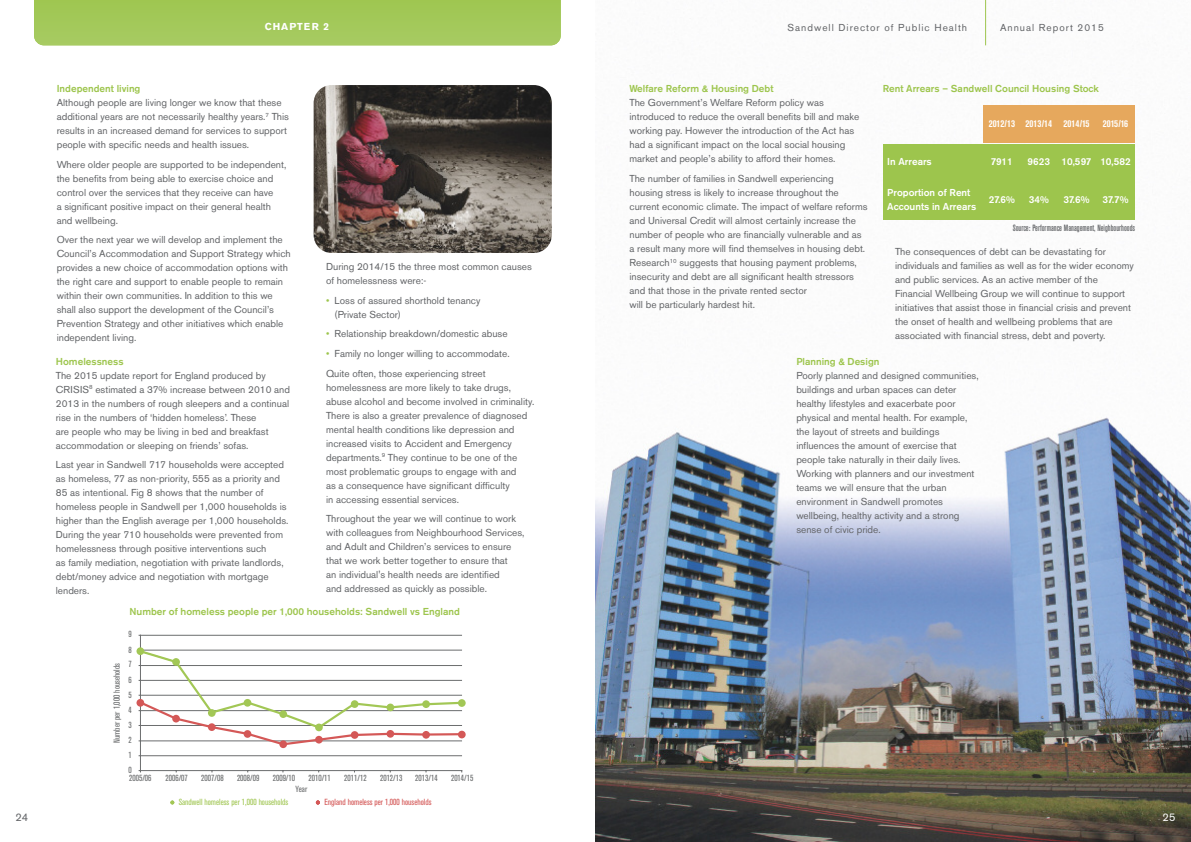
<style>
.page{position:relative;width:1191px;height:842px;background:#fff}
.page>*{position:absolute;margin:0;border:0;box-sizing:border-box;transform-origin:0 0}
.t1{font:11px "Akzidenz Grotesk BE";color:#626467}
.t2{font:11px "Akzidenz Grotesk BE";color:#fff}
.t3{font:10px/14px "Akzidenz Grotesk BE";color:#626467}
.t4{font:500 10px "Akzidenz Grotesk BE";color:#9dc54d}
.t5{font:500 10px/14px "Akzidenz Grotesk BE";color:#fff}
.t6{font:10px "Akzidenz Grotesk BE";letter-spacing:.1em;color:#626467}
.t7{font:700 condensed 10px "Akzidenz Grotesk BE";color:#fff}
.t8{font:700 10px "Akzidenz Grotesk BE";letter-spacing:.1em;color:#fff}
.t9{font:500 condensed 9px "Akzidenz Grotesk BE";color:#626467}
.t10{font:condensed 8.8px "Akzidenz Grotesk BE";color:#6b6d6e}
.t11{font:condensed 8.8px "Akzidenz Grotesk BE";color:#a2c755}
.t12{font:condensed 8.8px "Akzidenz Grotesk BE";color:#d45857}
.s1{color:#9dc54d}
</style>
<div class="page">
<img style="left:595px;top:0;width:596px;height:842px">
<div style="left:34px;top:0;width:527px;height:45px;background:#a3c959"></div>
<hr style="left:985px;top:0;width:1px;height:45px;background:#9dc54d">
<img style="left:314px;top:85px;width:238px;height:168px;border-radius:18px">
<hr style="left:140px;top:755px;width:322px;height:1px;background:#6b6d6e">
<hr style="left:140px;top:635px;width:322px;height:1px;background:#6b6d6e">
<hr style="left:140px;top:635px;width:1px;height:135px;background:#6b6d6e">
<hr style="left:140px;top:770px;width:322px;height:1px;background:#6b6d6e">
<svg style="left:170px;top:801px;width:4px;height:3px"></svg>
<svg style="left:316px;top:800px;width:4px;height:4px"></svg>
<svg style="left:136px;top:647px;width:330px;height:101px"></svg>
<div style="left:983px;top:105px;width:37px;height:38px;background:#e6a85d"></div>
<div style="left:1021px;top:105px;width:35px;height:38px;background:#e6a85d"></div>
<div style="left:1057px;top:105px;width:39px;height:38px;background:#e6a85d"></div>
<div style="left:1096px;top:105px;width:38px;height:38px;background:#e6a85d"></div>
<div style="left:883px;top:144px;width:99px;height:37px;background:#9dc54d"></div>
<div style="left:983px;top:144px;width:37px;height:37px;background:#9dc54d"></div>
<div style="left:1021px;top:144px;width:35px;height:37px;background:#9dc54d"></div>
<div style="left:1057px;top:144px;width:39px;height:37px;background:#9dc54d"></div>
<div style="left:1096px;top:144px;width:38px;height:37px;background:#9dc54d"></div>
<div style="left:883px;top:182px;width:99px;height:38px;background:#9dc54d"></div>
<div style="left:983px;top:182px;width:37px;height:38px;background:#9dc54d"></div>
<div style="left:1021px;top:182px;width:35px;height:38px;background:#9dc54d"></div>
<div style="left:1057px;top:182px;width:39px;height:38px;background:#9dc54d"></div>
<div style="left:1096px;top:182px;width:38px;height:38px;background:#9dc54d"></div>
<p class="t8" style="left:265px;top:23px;width:66px">CHAPTER 2</p>
<p class="t4" style="left:57px;top:85px;width:85px">Independent living</p>
<p class="t3" style="left:57px;top:97px;width:234px">Although people are living longer we know that these additional years are not necessarily healthy years.<sup>7</sup> This results in an increased demand for services to support people with specific needs and health issues.</p>
<p class="t3" style="left:57px;top:158px;width:231px">Where older people are supported to be independent, the benefits from being able to exercise choice and control over the services that they receive can have<br>a significant positive impact on their general health and wellbeing.</p>
<p class="t3" style="left:57px;top:234px;width:235px">Over the next year we will develop and implement the Council’s Accommodation and Support Strategy which provides a new choice of accommodation options with the right care and support to enable people to remain within their own communities. In addition to this we shall also support the development of the Council’s Prevention Strategy and other initiatives which enable independent living.</p>
<p class="t4" style="left:56px;top:357px;width:69px">Homelessness</p>
<p class="t3" style="left:56px;top:369px;width:236px">The 2015 update report for England produced by CRISIS<sup>8</sup> estimated a 37% increase between 2010 and 2013 in the numbers of rough sleepers and a continual rise in the numbers of ‘hidden homeless’. These<br>are people who may be living in bed and breakfast accommodation or sleeping on friends’ sofas.</p>
<p class="t3" style="left:56px;top:459px;width:234px">Last year in Sandwell 717 households were accepted as homeless, 77 as non-priority, 555 as a priority and 85 as intentional. Fig 8 shows that the number of homeless people in Sandwell per 1,000 households is higher than the English average per 1,000 households.<br>During the year 710 households were prevented from homelessness through positive interventions such<br>as family mediation, negotiation with private landlords, debt/money advice and negotiation with mortgage lenders.</p>
<p class="t3" style="left:326px;top:261px;width:207px">During 2014/15 the three most common causes of homelessness were:-</p>
<p class="t3" style="left:334px;top:294px;width:147px;text-indent:-9px"><span class="s1">•</span> Loss of assured shorthold tenancy (Private Sector)</p>
<p class="t3" style="left:326px;top:328px;width:183px"><span class="s1">•</span> Relationship breakdown/domestic abuse</p>
<p class="t3" style="left:326px;top:345px;width:185px;line-height:19.7px"><span class="s1">•</span> Family no longer willing to accommodate.<br>Quite often, those experiencing street</p>
<p class="t3" style="left:326px;top:381px;width:210px">homelessness are more likely to take drugs, abuse alcohol and become involved in criminality.<br>There is also a greater prevalence of diagnosed mental health conditions like depression and increased visits to Accident and Emergency departments.<sup>9</sup> They continue to be one of the most problematic groups to engage with and<br>as a consequence have significant difficulty<br>in accessing essential services.</p>
<p class="t3" style="left:326px;top:513px;width:200px">Throughout the year we will continue to work with colleagues from Neighbourhood Services, and Adult and Children’s services to ensure that we work better together to ensure that<br>an individual's health needs are identified<br>and addressed as quickly as possible.</p>
<p class="t4" style="left:129px;top:608px;width:332px">Number of homeless people per 1,000 households: Sandwell vs England</p>
<p class="t10" style="left:129px;top:631px;width:5px">9</p>
<p class="t10" style="left:129px;top:646px;width:5px">8</p>
<p class="t10" style="left:129px;top:661px;width:5px">7</p>
<p class="t10" style="left:114px;top:743px;width:81px;rotate:-90deg">Number per 1,000 households</p>
<p class="t10" style="left:129px;top:677px;width:5px">6</p>
<p class="t10" style="left:129px;top:691px;width:5px">5</p>
<p class="t10" style="left:129px;top:706px;width:5px">4</p>
<p class="t10" style="left:129px;top:722px;width:5px">3</p>
<p class="t10" style="left:129px;top:737px;width:5px">2</p>
<p class="t10" style="left:129px;top:752px;width:5px">1</p>
<p class="t10" style="left:129px;top:767px;width:5px">0</p>
<p class="t10" style="left:129px;top:774px;width:24px">2005/06</p>
<p class="t10" style="left:165px;top:774px;width:24px">2006/07</p>
<p class="t10" style="left:201px;top:774px;width:24px">2007/08</p>
<p class="t10" style="left:237px;top:774px;width:24px">2008/09</p>
<p class="t10" style="left:273px;top:774px;width:24px">2009/10</p>
<p class="t10" style="left:308px;top:774px;width:24px">2010/11</p>
<p class="t10" style="left:344px;top:774px;width:24px">2011/12</p>
<p class="t10" style="left:380px;top:774px;width:24px">2012/13</p>
<p class="t10" style="left:415px;top:774px;width:24px">2013/14</p>
<p class="t10" style="left:451px;top:774px;width:24px">2014/15</p>
<p class="t11" style="left:179px;top:799px;width:111px">Sandwell homeless per 1,000 households</p>
<p class="t12" style="left:324px;top:799px;width:108px">England homeless per 1,000 households</p>
<p class="t10" style="left:295px;top:786px;width:13px">Year</p>
<p class="t6" style="left:787px;top:24px;width:181px">Sandwell Director of Public Health</p>
<p class="t6" style="left:1000px;top:24px;width:105px">Annual Report 2015</p>
<p class="t4" style="left:629px;top:85px;width:145px">Welfare Reform &amp; Housing Debt</p>
<p class="t3" style="left:629px;top:97px;width:231px">The Government’s Welfare Reform policy was introduced to reduce the overall benefits bill and make working pay. However the introduction of the Act has had a significant impact on the local social housing market and people’s ability to afford their homes.</p>
<p class="t3" style="left:629px;top:172px;width:240px">The number of families in Sandwell experiencing housing stress is likely to increase throughout the current economic climate. The impact of welfare reforms and Universal Credit will almost certainly increase the number of people who are financially vulnerable and as a result many more will find themselves in housing debt.<br>Research<sup>10</sup> suggests that housing payment problems, insecurity and debt are all significant health stressors and that those in the private rented sector<br>will be particularly hardest hit.</p>
<p class="t4" style="left:882px;top:85px;width:218px">Rent Arrears – Sandwell Council Housing Stock</p>
<p class="t7" style="left:988px;top:120px;width:102px">2012/13 2013/14 2014/15</p>
<p class="t7" style="left:1102px;top:120px;width:27px">2015/16</p>
<p class="t5" style="left:887px;top:155px;width:46px">In Arrears</p>
<p class="t5" style="left:990px;top:155px;width:24px">7911</p>
<p class="t5" style="left:1027px;top:155px;width:105px">9623 10,597 10,582</p>
<p class="t5" style="left:887px;top:186px;width:90px">Proportion of Rent<br>Accounts in Arrears</p>
<p class="t5" style="left:988px;top:193px;width:28px">27.6%</p>
<p class="t5" style="left:1028px;top:193px;width:22px">34%</p>
<p class="t5" style="left:1063px;top:193px;width:27px">37.6%</p>
<p class="t5" style="left:1102px;top:193px;width:27px">37.7%</p>
<p class="t9" style="left:1012px;top:225px;width:124px">Source: Performance Management, Neighbourhoods</p>
<p class="t3" style="left:895px;top:245px;width:240px">The consequences of debt can be devastating for individuals and families as well as for the wider economy and public services. As an active member of the Financial Wellbeing Group we will continue to support initiatives that assist those in financial crisis and prevent the onset of health and wellbeing problems that are associated with financial stress, debt and poverty.</p>
<p class="t4" style="left:796px;top:357px;width:85px">Planning &amp; Design</p>
<p class="t3" style="left:796px;top:369px;width:184px">Poorly planned and designed communities, buildings and urban spaces can deter healthy lifestyles and exacerbate poor physical and mental health. For example, the layout of streets and buildings influences the amount of exercise that people take naturally in their daily lives.<br>Working with planners and our investment teams we will ensure that the urban environment in Sandwell promotes wellbeing, healthy activity and a strong sense of civic pride.</p>
<p class="t1" style="left:16px;top:814px;width:14px">24</p>
<p class="t2" style="left:1162px;top:814px;width:14px">25</p>
</div>
